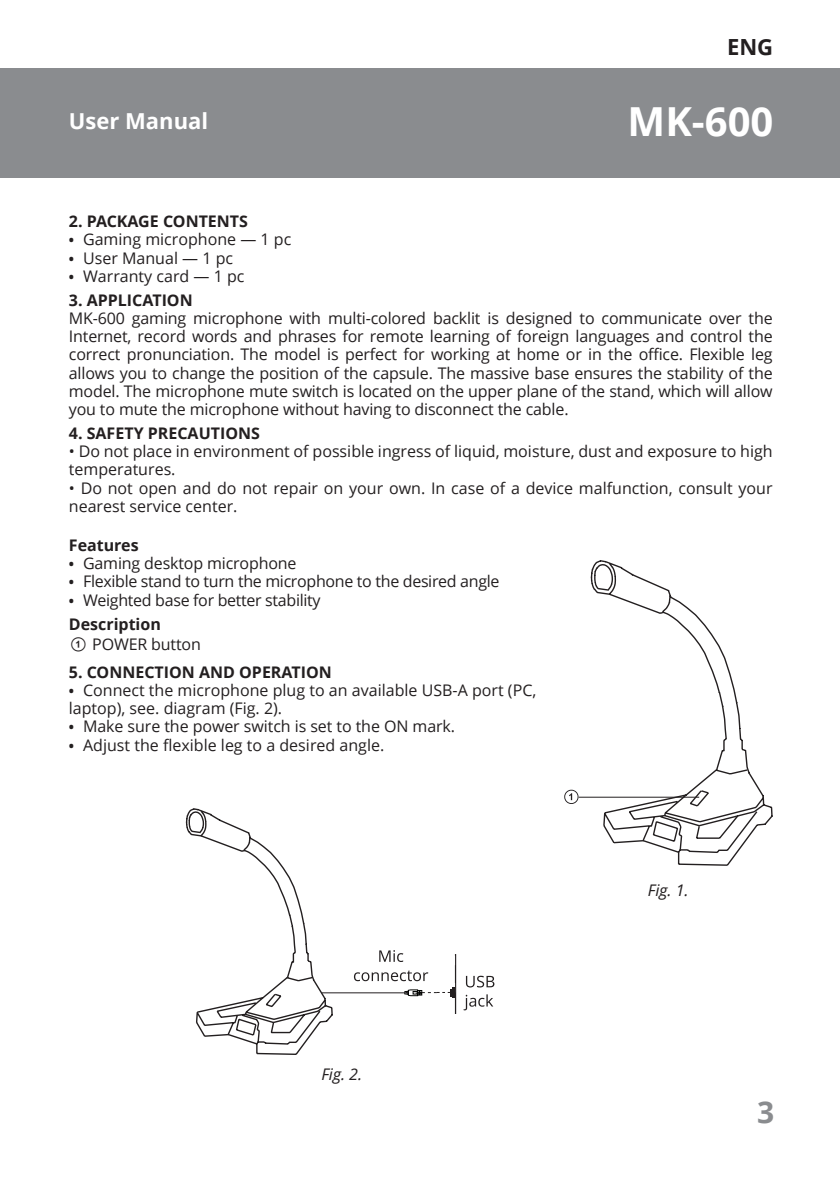
<style>
.page{position:relative;width:840px;height:1191px;background:#fff}
.page>*{position:absolute;margin:0;border:0;box-sizing:border-box;transform-origin:0 0}
.t1{font:700 40px "Open Sans";color:#fff}
.t2{font:700 30px "Open Sans";color:#8a8c8f}
.t3{font:700 22.2px "Open Sans";color:#231f20}
.t4{font:700 22px "Open Sans";color:#fff}
.t5{font:16px/18.2px "Open Sans";color:#231f20}
.t6{font:16px/24px "Open Sans";letter-spacing:-.02em;color:#231f20}
.t7{font:700 16px "Open Sans";color:#231f20}
.t8{font:italic 16px "Open Sans";color:#231f20}
.s1{font-weight:700;font-size:14px}
.s2{font-weight:700}
.s3{font-family:"SVEN"}
</style>
<div class="page">
<div style="left:0;top:68px;width:839px;height:109px;background:#8a8c8f"></div>
<svg style="left:589px;top:560px;width:184px;height:306px"></svg>
<svg style="left:564px;top:789px;width:14px;height:15px"></svg>
<hr style="left:578px;top:797px;width:120px;height:1px;background:#231f20">
<hr style="left:321px;top:992px;width:83px;height:1px;background:#231f20">
<svg style="left:185px;top:808px;width:149px;height:247px"></svg>
<svg style="left:465px;top:975px;width:29px;height:12px"></svg>
<svg style="left:463px;top:994px;width:30px;height:16px"></svg>
<svg style="left:354px;top:950px;width:102px;height:64px"></svg>
<h3 class="t3" style="left:726px;top:32px;width:48px">ENG</h3>
<h3 class="t4" style="left:69px;top:105px;width:141px">User Manual</h3>
<h1 class="t1" style="left:627px;top:94px;width:147px">MK-600</h1>
<p class="t7" style="left:69px;top:210px;width:180px">2. PACKAGE CONTENTS</p>
<p class="t5" style="left:69px;top:230px;width:224px"><span class="s1">•</span> Gaming microphone — 1 pc</p>
<p class="t5" style="left:69px;top:248px;width:166px"><span class="s1">•</span> User Manual — 1 pc</p>
<p class="t5" style="left:69px;top:266px;width:177px"><span class="s1">•</span> Warranty card — 1 pc</p>
<p class="t7" style="left:69px;top:289px;width:125px">3. APPLICATION</p>
<p class="t5" style="left:69px;top:309px;width:705px;text-align:justify">MK-600 gaming microphone with multi-colored backlit is designed to communicate over the Internet, record words and phrases for remote learning of foreign languages and control the correct pronunciation. The model is perfect for working at home or in the office. Flexible leg allows you to change the position of the capsule. The massive base ensures the stability of the model. The microphone mute switch is located on the upper plane of the stand, which will allow you to mute the microphone without having to disconnect the cable.</p>
<p class="t7" style="left:69px;top:422px;width:192px">4. SAFETY PRECAUTIONS</p>
<p class="t5" style="left:69px;top:442px;width:705px">• Do not place in environment of possible ingress of liquid, moisture, dust and exposure to high temperatures.</p>
<p class="t5" style="left:69px;top:478px;width:704px">• Do not open and do not repair on your own. In case of a device malfunction, consult your nearest service center.</p>
<p class="t7" style="left:69px;top:534px;width:71px">Features</p>
<p class="t5" style="left:69px;top:554px;width:229px"><span class="s1">•</span> Gaming desktop microphone</p>
<p class="t6" style="left:69px;top:569px;width:432px"><span class="s1">•</span> Flexible stand to turn the microphone to the desired angle</p>
<p class="t6" style="left:69px;top:587px;width:253px"><span class="s1">•</span> Weighted base for better stability<br><span class="s2">Description</span></p>
<p class="t5" style="left:69px;top:634px;width:133px"><span class="s3">a</span> POWER button</p>
<p class="t7" style="left:69px;top:660px;width:264px">5. CONNECTION AND OPERATION</p>
<p class="t5" style="left:69px;top:680px;width:468px"><span class="s1">•</span> Connect the microphone plug to an available USB-A port (PC, laptop), see. diagram (Fig. 2).</p>
<p class="t5" style="left:69px;top:717px;width:387px"><span class="s1">•</span> Make sure the power switch is set to the ON mark.</p>
<p class="t5" style="left:69px;top:735px;width:317px"><span class="s1">•</span> Adjust the flexible leg to a desired angle.</p>
<p class="t8" style="left:321px;top:1063px;width:42px">Fig. 2.</p>
<p class="t8" style="left:647px;top:878px;width:42px">Fig. 1.</p>
<h2 class="t2" style="left:756px;top:1090px;width:19px">3</h2>
</div>
